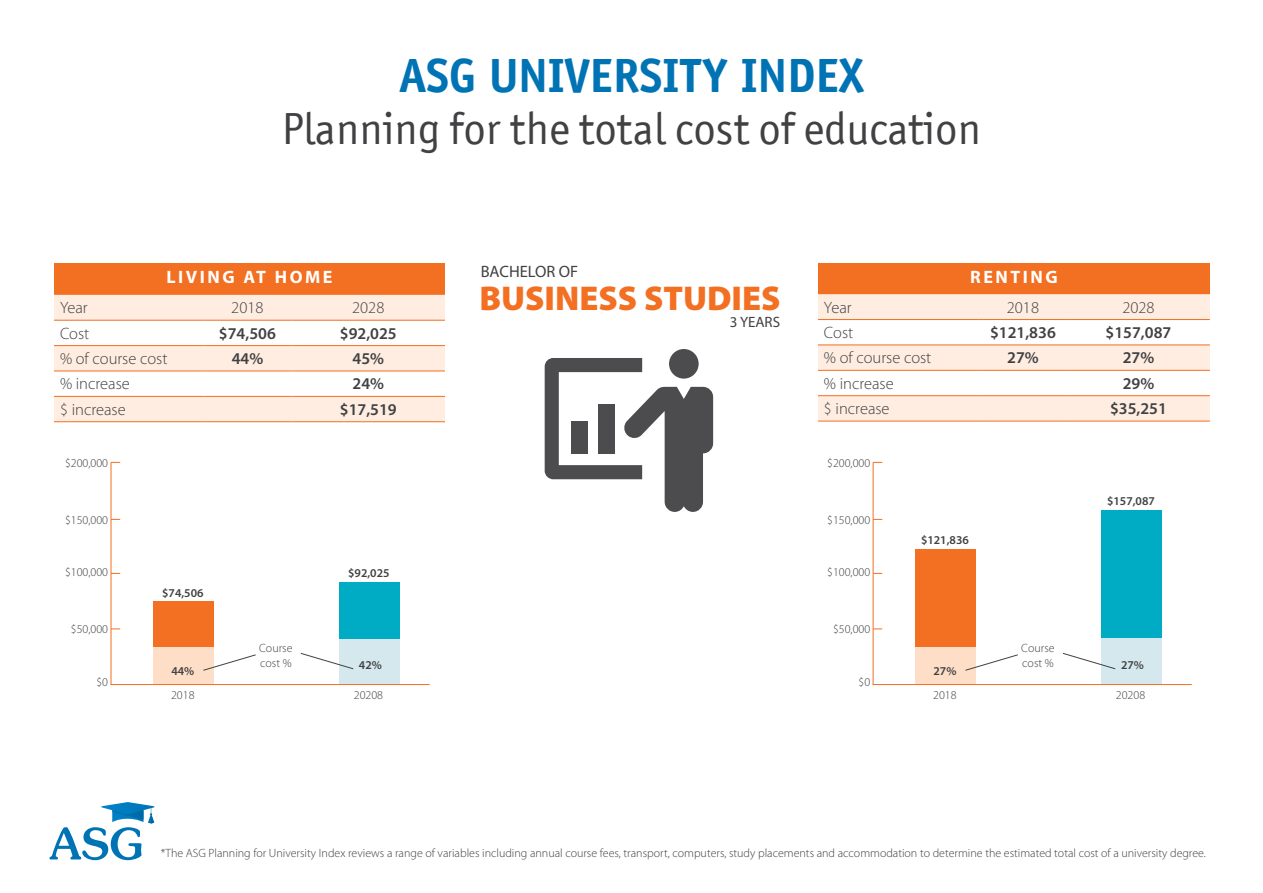
<style>
.page{position:relative;width:1263px;height:893px;background:#fff}
.page>*{position:absolute;margin:0;border:0;box-sizing:border-box;transform-origin:0 0}
.t1{font:700 48px "Officina San ITC";color:#0073b5}
.t2{font:45px "Officina San ITC";color:#414042}
.t3{font:900 34.5px "Myriad Pro";color:#f36f21}
.t4{font:700 18px "Myriad Pro";letter-spacing:.14em;color:#fff}
.t5{font:300 16.5px "Myriad Pro";color:#414042}
.t6{font:600 16.5px "Myriad Pro";color:#414042}
.t7{font:16.5px "Myriad Pro";color:#414042}
.t8{font:15px "Myriad Pro";color:#414042}
.t9{font:300 12px/14.4px "Myriad Pro";color:#414042}
.t10{font:600 12px "Myriad Pro";color:#414042}
</style>
<div class="page">
<svg style="left:49px;top:802px;width:105px;height:58px"></svg>
<div style="left:54px;top:263px;width:391px;height:32px;background:#f36f21"></div>
<svg style="left:54px;top:295px;width:391px;height:126px;fill:#feede0"></svg>
<hr style="left:54px;top:320px;width:149px;height:1px;background:#f36f21">
<hr style="left:203px;top:320px;width:89px;height:1px;background:#f36f21">
<hr style="left:292px;top:320px;width:153px;height:1px;background:#f36f21">
<hr style="left:54px;top:371px;width:149px;height:1px;background:#f36f21">
<hr style="left:203px;top:371px;width:89px;height:1px;background:#f36f21">
<hr style="left:292px;top:371px;width:153px;height:1px;background:#f36f21">
<hr style="left:54px;top:396px;width:149px;height:1px;background:#f36f21">
<hr style="left:203px;top:396px;width:89px;height:1px;background:#f36f21">
<hr style="left:292px;top:396px;width:153px;height:1px;background:#f36f21">
<hr style="left:54px;top:421px;width:149px;height:1px;background:#f36f21">
<hr style="left:203px;top:421px;width:89px;height:1px;background:#f36f21">
<hr style="left:292px;top:421px;width:153px;height:1px;background:#f36f21">
<hr style="left:54px;top:345px;width:149px;height:1px;background:#f36f21">
<hr style="left:203px;top:345px;width:89px;height:1px;background:#f36f21">
<hr style="left:292px;top:345px;width:153px;height:1px;background:#f36f21">
<div style="left:818px;top:263px;width:392px;height:31px;background:#f36f21"></div>
<svg style="left:818px;top:294px;width:392px;height:127px;fill:#feede0"></svg>
<hr style="left:818px;top:319px;width:161px;height:1px;background:#f36f21">
<hr style="left:979px;top:319px;width:88px;height:1px;background:#f36f21">
<hr style="left:1067px;top:319px;width:143px;height:1px;background:#f36f21">
<hr style="left:818px;top:345px;width:161px;height:1px;background:#f36f21">
<hr style="left:979px;top:345px;width:88px;height:1px;background:#f36f21">
<hr style="left:1067px;top:345px;width:143px;height:1px;background:#f36f21">
<hr style="left:818px;top:370px;width:161px;height:1px;background:#f36f21">
<hr style="left:979px;top:370px;width:88px;height:1px;background:#f36f21">
<hr style="left:1067px;top:370px;width:143px;height:1px;background:#f36f21">
<hr style="left:818px;top:395px;width:161px;height:1px;background:#f36f21">
<hr style="left:979px;top:395px;width:88px;height:1px;background:#f36f21">
<hr style="left:1067px;top:395px;width:143px;height:1px;background:#f36f21">
<hr style="left:818px;top:421px;width:161px;height:1px;background:#f36f21">
<hr style="left:979px;top:421px;width:88px;height:1px;background:#f36f21">
<hr style="left:1067px;top:421px;width:143px;height:1px;background:#f36f21">
<hr style="left:111px;top:462px;width:1px;height:223px;background:#f36f21">
<div style="left:153px;top:602px;width:61px;height:83px;background:#f36f21"></div>
<div style="left:153px;top:647px;width:61px;height:38px;background:#fedec7"></div>
<div style="left:339px;top:582px;width:60px;height:103px;background:#00acc3"></div>
<div style="left:339px;top:639px;width:60px;height:45px;background:#d5e8ee"></div>
<svg style="left:203px;top:654px;width:53px;height:17px"></svg>
<svg style="left:300px;top:653px;width:54px;height:17px"></svg>
<hr style="left:111px;top:684px;width:319px;height:1px;background:#f36f21">
<hr style="left:873px;top:462px;width:1px;height:223px;background:#f36f21">
<div style="left:915px;top:549px;width:61px;height:136px;background:#f36f21"></div>
<div style="left:915px;top:647px;width:61px;height:38px;background:#fedec7"></div>
<div style="left:1101px;top:510px;width:60px;height:175px;background:#00acc3"></div>
<div style="left:1101px;top:638px;width:60px;height:46px;background:#d5e8ee"></div>
<svg style="left:965px;top:654px;width:53px;height:17px"></svg>
<svg style="left:1063px;top:653px;width:53px;height:17px"></svg>
<hr style="left:873px;top:684px;width:319px;height:1px;background:#f36f21">
<svg style="left:545px;top:358px;width:168px;height:154px"></svg>
<div style="left:669px;top:349px;width:30px;height:30px;background:#4c4c4e;border-radius:50%"></div>
<div style="left:572px;top:421px;width:16px;height:33px;background:#4c4c4e"></div>
<div style="left:598px;top:404px;width:16px;height:50px;background:#4c4c4e"></div>
<h1 class="t1" style="left:399px;top:46px;width:466px">ASG UNIVERSITY INDEX</h1>
<h2 class="t2" style="left:282px;top:103px;width:700px">Planning for the total cost of education</h2>
<h3 class="t4" style="left:166px;top:265px;width:167px">LIVING AT HOME</h3>
<h3 class="t7" style="left:481px;top:261px;width:99px">BACHELOR OF</h3>
<h3 class="t4" style="left:970px;top:265px;width:89px">RENTING</h3>
<h3 class="t5" style="left:60px;top:299px;width:29px">Year</h3>
<h3 class="t5" style="left:231px;top:299px;width:34px">2018</h3>
<h3 class="t5" style="left:352px;top:299px;width:34px">2028</h3>
<h3 class="t5" style="left:60px;top:324px;width:31px">Cost</h3>
<h3 class="t6" style="left:219px;top:323px;width:58px">$74,506</h3>
<h3 class="t6" style="left:340px;top:323px;width:58px">$92,025</h3>
<h3 class="t5" style="left:60px;top:349px;width:109px">% of course cost</h3>
<h3 class="t6" style="left:232px;top:348px;width:33px">44%</h3>
<h3 class="t6" style="left:353px;top:348px;width:33px">45%</h3>
<h3 class="t5" style="left:60px;top:375px;width:71px">% increase</h3>
<h3 class="t6" style="left:353px;top:373px;width:33px">24%</h3>
<h3 class="t5" style="left:60px;top:400px;width:67px">$ increase</h3>
<h3 class="t6" style="left:340px;top:399px;width:58px">$17,519</h3>
<h3 class="t3" style="left:479px;top:275px;width:303px">BUSINESS STUDIES</h3>
<p class="t8" style="left:730px;top:313px;width:52px">3 YEARS</p>
<h3 class="t5" style="left:824px;top:298px;width:29px">Year</h3>
<h3 class="t5" style="left:1007px;top:298px;width:34px">2018</h3>
<h3 class="t5" style="left:1122px;top:298px;width:34px">2028</h3>
<h3 class="t5" style="left:824px;top:323px;width:31px">Cost</h3>
<h3 class="t6" style="left:990px;top:322px;width:67px">$121,836</h3>
<h3 class="t6" style="left:1105px;top:322px;width:67px">$157,087</h3>
<h3 class="t5" style="left:824px;top:349px;width:109px">% of course cost</h3>
<h3 class="t6" style="left:1007px;top:347px;width:33px">27%</h3>
<h3 class="t6" style="left:1123px;top:347px;width:33px">27%</h3>
<h3 class="t5" style="left:824px;top:374px;width:71px">% increase</h3>
<h3 class="t6" style="left:1123px;top:373px;width:33px">29%</h3>
<h3 class="t5" style="left:824px;top:399px;width:67px">$ increase</h3>
<h3 class="t6" style="left:1110px;top:398px;width:58px">$35,251</h3>
<p class="t9" style="left:65px;top:456px;width:45px">$200,000</p>
<p class="t9" style="left:827px;top:456px;width:45px">$200,000</p>
<p class="t10" style="left:1107px;top:494px;width:49px">$157,087</p>
<p class="t9" style="left:65px;top:513px;width:45px">$150,000</p>
<p class="t9" style="left:827px;top:513px;width:45px">$150,000</p>
<p class="t10" style="left:921px;top:533px;width:49px">$121,836</p>
<p class="t9" style="left:65px;top:565px;width:45px">$100,000</p>
<p class="t10" style="left:348px;top:566px;width:43px">$92,025</p>
<p class="t9" style="left:827px;top:565px;width:45px">$100,000</p>
<p class="t10" style="left:162px;top:585px;width:43px">$74,506</p>
<p class="t9" style="left:71px;top:622px;width:39px">$50,000</p>
<p class="t9" style="left:833px;top:622px;width:39px">$50,000</p>
<p class="t10" style="left:171px;top:663px;width:24px">44%</p>
<p class="t9" style="left:259px;top:641px;width:35px">Course cost %</p>
<p class="t10" style="left:359px;top:657px;width:24px">42%</p>
<p class="t10" style="left:933px;top:663px;width:24px">27%</p>
<p class="t9" style="left:1021px;top:641px;width:35px">Course cost %</p>
<p class="t10" style="left:1121px;top:657px;width:24px">27%</p>
<p class="t9" style="left:96px;top:675px;width:13px">$0</p>
<p class="t9" style="left:858px;top:675px;width:13px">$0</p>
<p class="t9" style="left:171px;top:688px;width:25px">2018</p>
<p class="t9" style="left:354px;top:688px;width:31px">20208</p>
<p class="t9" style="left:933px;top:688px;width:25px">2018</p>
<p class="t9" style="left:1116px;top:688px;width:31px">20208</p>
<p class="t9" style="left:161px;top:846px;width:1047px">*The ASG Planning for University Index reviews a range of variables including annual course fees, transport, computers, study placements and accommodation to determine the estimated total cost of a university degree.</p>
</div>
